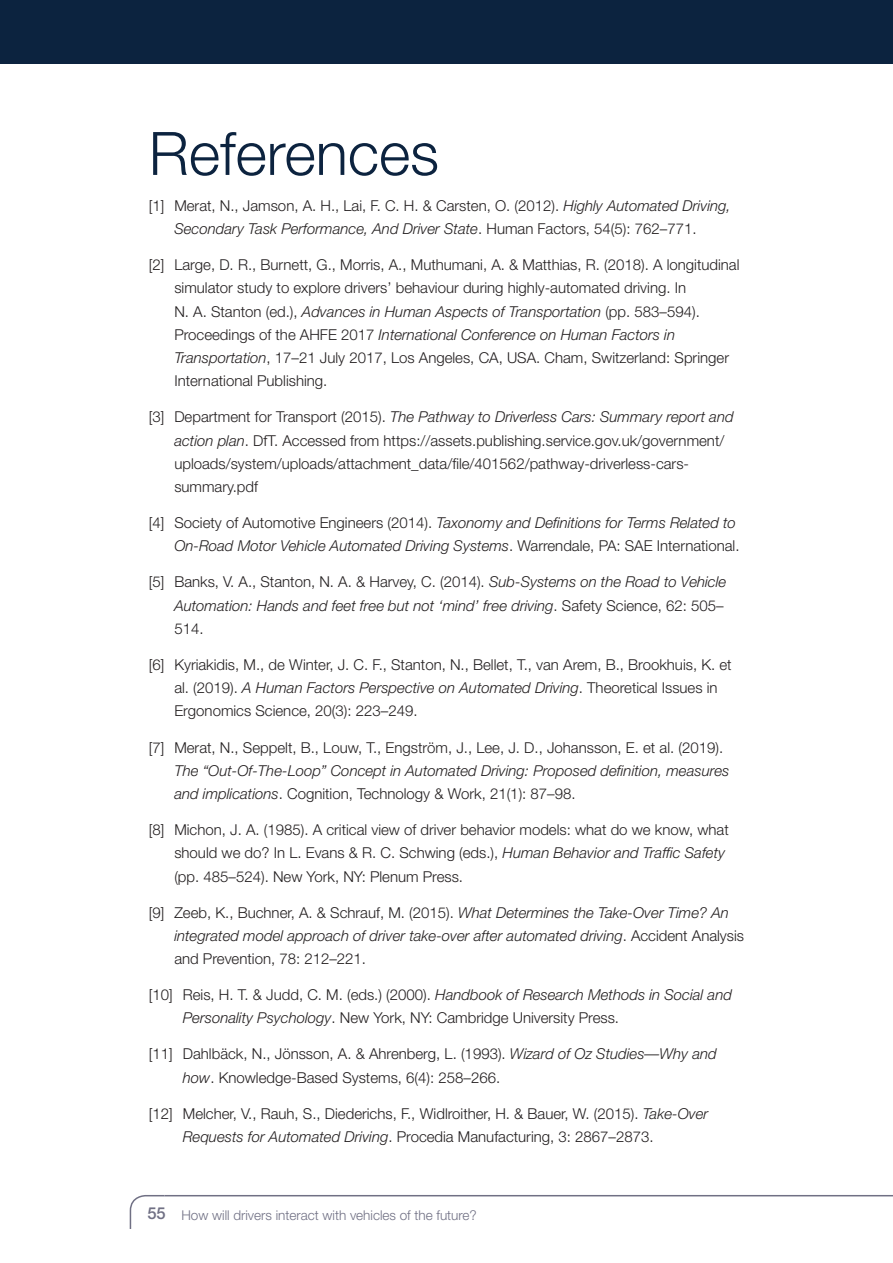
<style>
.page{position:relative;width:893px;height:1263px;background:#0c233f}
.page>*{position:absolute;margin:0;border:0;box-sizing:border-box;transform-origin:0 0}
.t1{font:300 60px "Helvetica Neue";color:#0c233f}
.t2{font:300 15px/23.2px "Helvetica Neue";color:#231f20}
.t3{font:italic 300 15px/23.2px "Helvetica Neue";color:#231f20}
.t4{font:300 13.5px "Helvetica Neue";color:#707084}
.s1{font-style:italic}
.s2{font-style:normal}
.s3{font-weight:500;font-size:16.5px}
</style>
<div class="page">
<div style="left:0;top:65px;width:893px;height:1198px;background:#fff"></div>
<hr style="left:164px;top:1195px;width:729px;height:1px;background:#707084">
<svg style="left:129px;top:1195px;width:37px;height:34px"></svg>
<h1 class="t1" style="left:149px;top:117px;width:292px">References</h1>
<p class="t2" style="left:149px;top:194px;width:583px;text-align:center">[1] Merat, N., Jamson, A. H., Lai, F. C. H. &amp; Carsten, O. (2012). <span class="s1">Highly Automated Driving,<br>Secondary Task Performance, And Driver State</span>. Human Factors, 54(5): 762–771.</p>
<p class="t2" style="left:174px;top:253px;width:567px;text-indent:-26px">[2] Large, D. R., Burnett, G., Morris, A., Muthumani, A. &amp; Matthias, R. (2018). A longitudinal simulator study to explore drivers’ behaviour during highly-automated driving. In<br>N. A. Stanton (ed.), <span class="s1">Advances in Human Aspects of Transportation</span> (pp. 583–594).<br>Proceedings of the AHFE 2017 <span class="s1">International Conference on Human Factors in Transportation</span>, 17–21 July 2017, Los Angeles, CA, USA. Cham, Switzerland: Springer International Publishing.</p>
<p class="t2" style="left:174px;top:405px;width:561px;text-indent:-26px">[3] Department for Transport (2015). <span class="s1">The Pathway to Driverless Cars: Summary report and action plan</span>. DfT. Accessed from https://assets.publishing.service.gov.uk/government/ uploads/system/uploads/attachment_data/file/401562/pathway-driverless-cars&shy;summary.pdf</p>
<p class="t3" style="left:149px;top:511px;width:592px;text-align:right"><span class="s2">[4] Society of Automotive Engineers (2014).</span> Taxonomy and Definitions for Terms Related to<br>On-Road Motor Vehicle Automated Driving Systems<span class="s2">. Warrendale, PA: SAE International.</span></p>
<p class="t3" style="left:174px;top:570px;width:553px;text-indent:-26px"><span class="s2">[5] Banks, V. A., Stanton, N. A. &amp; Harvey, C. (2014).</span> Sub-Systems on the Road to Vehicle<br>Automation: Hands and feet free but not ‘mind’ free driving<span class="s2">. Safety Science, 62: 505–<br>514.</span></p>
<p class="t2" style="left:174px;top:653px;width:559px;text-indent:-26px">[6] Kyriakidis, M., de Winter, J. C. F., Stanton, N., Bellet, T., van Arem, B., Brookhuis, K. et al. (2019). <span class="s1">A Human Factors Perspective on Automated Driving</span>. Theoretical Issues in<br>Ergonomics Science, 20(3): 223–249.</p>
<p class="t2" style="left:149px;top:735px;width:576px">[7] Merat, N., Seppelt, B., Louw, T., Engström, J., Lee, J. D., Johansson, E. et al. (2019).</p>
<p class="t3" style="left:174px;top:758px;width:557px">The “Out-Of-The-Loop” Concept in Automated Driving: Proposed definition, measures and implications<span class="s2">. Cognition, Technology &amp; Work, 21(1): 87–98.</span></p>
<p class="t2" style="left:174px;top:818px;width:556px;text-indent:-26px">[8] Michon, J. A. (1985). A critical view of driver behavior models: what do we know, what should we do? In L. Evans &amp; R. C. Schwing (eds.), <span class="s1">Human Behavior and Traffic Safety </span>(pp. 485–524). New York, NY: Plenum Press.</p>
<p class="t3" style="left:174px;top:900px;width:571px;text-indent:-26px"><span class="s2">[9] Zeeb, K., Buchner, A. &amp; Schrauf, M. (2015).</span> What Determines the Take-Over Time? An integrated model approach of driver take-over after automated driving<span class="s2">. Accident Analysis and Prevention, 78: 212–221.</span></p>
<p class="t2" style="left:183px;top:983px;width:551px;text-indent:-34px">[10] Reis, H. T. &amp; Judd, C. M. (eds.) (2000). <span class="s1">Handbook of Research Methods in Social and<br>Personality Psychology</span>. New York, NY: Cambridge University Press.</p>
<p class="t2" style="left:183px;top:1042px;width:535px;text-indent:-34px">[11] Dahlbäck, N., Jönsson, A. &amp; Ahrenberg, L. (1993). <span class="s1">Wizard of Oz Studies—Why and how</span>. Knowledge-Based Systems, 6(4): 258–266.</p>
<p class="t2" style="left:183px;top:1101px;width:527px;text-indent:-34px">[12] Melcher, V., Rauh, S., Diederichs, F., Widlroither, H. &amp; Bauer, W. (2015). <span class="s1">Take-Over<br>Requests for Automated Driving</span>. Procedia Manufacturing, 3: 2867–2873.</p>
<p class="t4" style="left:147px;top:1206px;width:331px"><span class="s3">55</span> How will drivers interact with vehicles of the future?</p>
</div>
